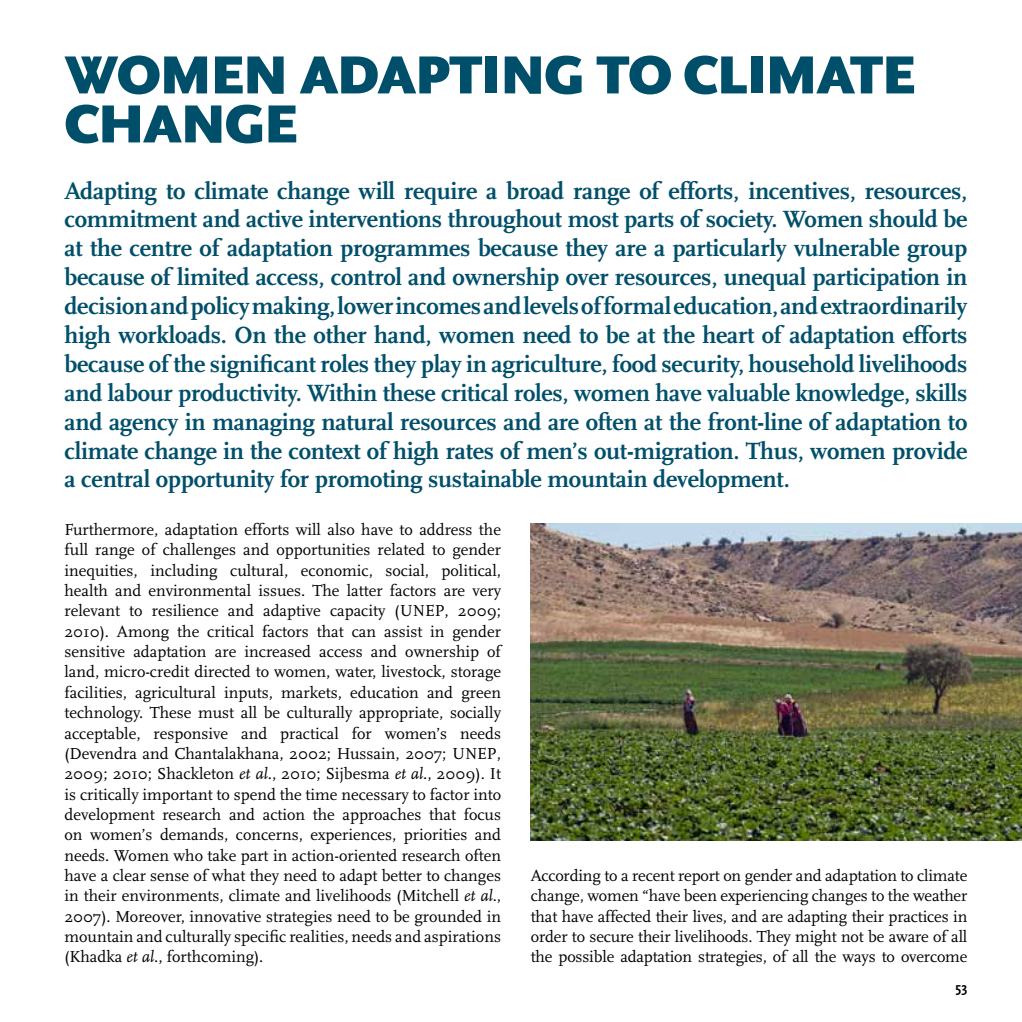
<style>
.page{position:relative;width:1022px;height:1022px;background:#fff}
.page>*{position:absolute;margin:0;border:0;box-sizing:border-box;transform-origin:0 0}
.t1{font:900 56px/49px "Scala Sans";letter-spacing:-.025em;color:#004f6a}
.t2{font:700 24.5px/28.9px "Scala";letter-spacing:-.01em;color:#004f6a;text-align:justify}
.t3{font:16.62px/20.3px "Scala";letter-spacing:-.005em;color:#000;text-align:justify}
.t4{font:700 14px "Scala Sans";color:#000}
.s1{font-style:italic}
</style>
<div class="page">
<img style="left:531px;top:524px;width:491px;height:316px">
<h1 class="t1" style="left:64px;top:53px;width:852px">WOMEN ADAPTING TO CLIMATE<br>CHANGE</h1>
<p class="t2" style="left:64px;top:176px;width:904px">Adapting to climate change will require a broad range of efforts, incentives, resources, commitment and active interventions throughout most parts of society. Women should be at the centre of adaptation programmes because they are a particularly vulnerable group because of limited access, control and ownership over resources, unequal participation in decision and policy making, lower incomes and levels of formal education, and extraordinarily high workloads. On the other hand, women need to be at the heart of adaptation efforts because of the significant roles they play in agriculture, food security, household livelihoods and labour productivity. Within these critical roles, women have valuable knowledge, skills and agency in managing natural resources and are often at the front-line of adaptation to climate change in the context of high rates of men’s out-migration. Thus, women provide a central opportunity for promoting sustainable mountain development.</p>
<p class="t3" style="left:64px;top:520px;width:438px">Furthermore, adaptation efforts will also have to address the full range of challenges and opportunities related to gender inequities, including cultural, economic, social, political, health and environmental issues. The latter factors are very relevant to resilience and adaptive capacity (UNEP, 2009; 2010). Among the critical factors that can assist in gender sensitive adaptation are increased access and ownership of land, micro-credit directed to women, water, livestock, storage facilities, agricultural inputs, markets, education and green technology. These must all be culturally appropriate, socially acceptable, responsive and practical for women’s needs (Devendra and Chantalakhana, 2002; Hussain, 2007; UNEP, 2009; 2010; Shackleton <span class="s1">et al</span>., 2010; Sijbesma <span class="s1">et al</span>., 2009). It is critically important to spend the time necessary to factor into development research and action the approaches that focus on women’s demands, concerns, experiences, priorities and needs. Women who take part in action-oriented research often have a clear sense of what they need to adapt better to changes in their environments, climate and livelihoods (Mitchell <span class="s1">et al</span>., 2007). Moreover, innovative strategies need to be grounded in mountain and culturally specific realities, needs and aspirations (Khadka <span class="s1">et al</span>., forthcoming).</p>
<p class="t3" style="left:531px;top:866px;width:438px">According to a recent report on gender and adaptation to climate change, women “have been experiencing changes to the weather that have affected their lives, and are adapting their practices in order to secure their livelihoods. They might not be aware of all the possible adaptation strategies, of all the ways to overcome</p>
<p class="t4" style="left:956px;top:980px;width:13px">53</p>
</div>
